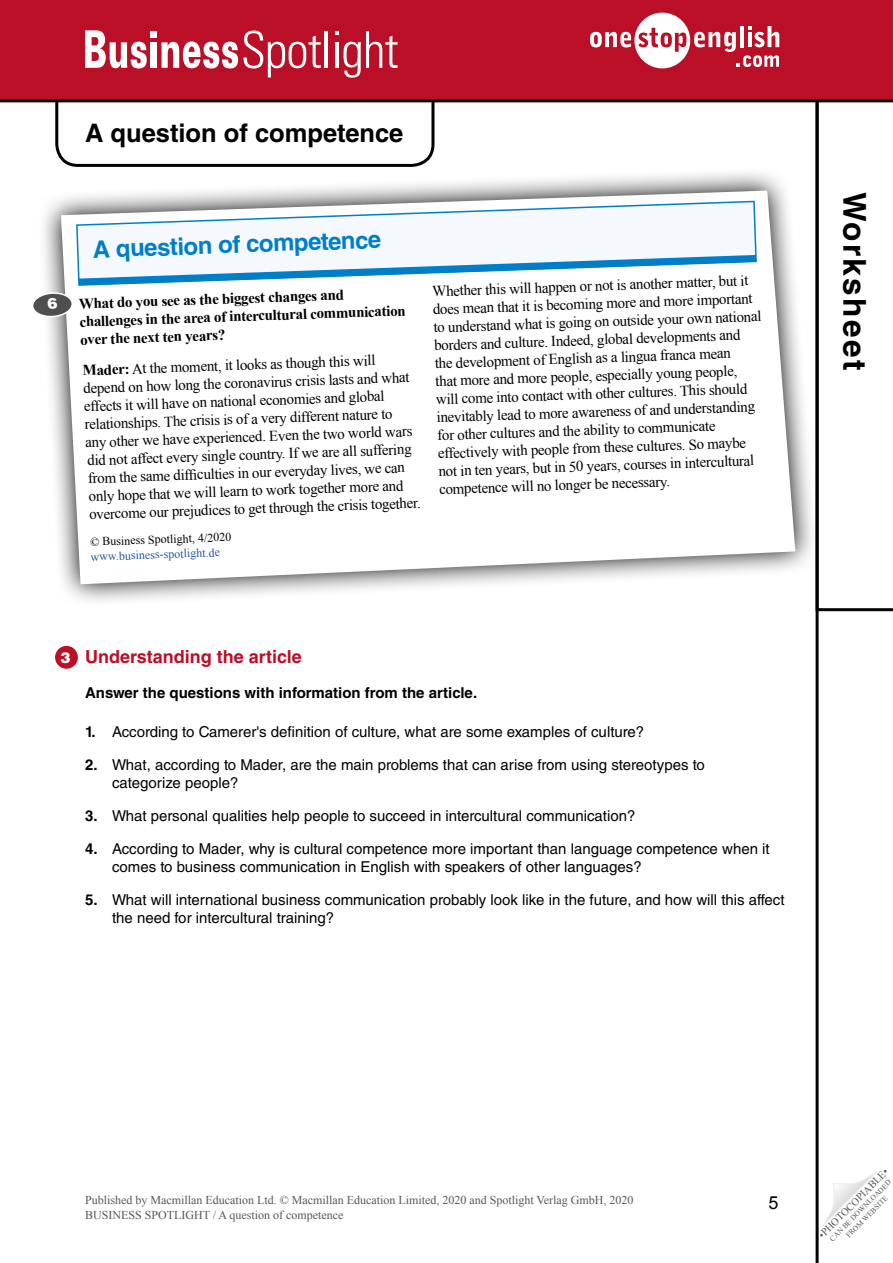
<style>
.page{position:relative;width:893px;height:1263px;background:#fff}
.page>*{position:absolute;margin:0;border:0;box-sizing:border-box;transform-origin:0 0}
.t1{font:700 31.5px "Helvetica LT Std";letter-spacing:.08em;color:#000}
.t2{font:700 25.5px "Helvetica LT Std";color:#000}
.Article_-_Header{font:700 24px "Helvetica LT Std";color:#007fc8}
.TN_-_Red_titles{font:700 18px "Helvetica LT Std";color:#ba0f26}
.t3{font:18px "Arial";color:#000}
.Article_-_Body_text{font:15px/18px "Times New Roman";color:#000}
.t4{font:15px/18px "Helvetica LT Std";color:#000}
.Article_-_Body_text-2{font:700 15px/18px "Times New Roman";color:#000}
.WS_-_Rubric{font:700 15px "Helvetica LT Std";color:#000}
.t5{font:900 15px "Helvetica LT Std";color:#fff}
.t6{font:12px/14.4px "Times New Roman";color:#575756}
.Article_-_copyright{font:12px "Times New Roman";color:#000}
.Article_-_hyperlink{font:12px "Times New Roman";color:#275b9b}
.t7{font:10.5px "Times New Roman";color:#575756}
.t8{font:7.5px/9px "Times New Roman";color:#575756;text-align:center}
.s1{font-weight:700}
</style>
<div class="page">
<svg style="left:822px;top:1171px;width:55px;height:55px"></svg>
<svg style="left:819px;top:102px;width:74px;height:509px"></svg>
<hr style="left:816px;top:99px;width:3px;height:1164px;background:#000">
<svg style="left:55px;top:102px;width:379px;height:65px"></svg>
<div style="left:0;top:0;width:893px;height:101px;background:#ba0f26"></div>
<hr style="left:0;top:99px;width:893px;height:3px;background:#000">
<svg style="left:590px;top:13px;width:189px;height:55px"></svg>
<svg style="left:85px;top:30px;width:62px;height:39px"></svg>
<div style="left:150px;top:31px;width:7px;height:7px;background:#fff"></div>
<div style="left:151px;top:42px;width:6px;height:26px;background:#fff"></div>
<svg style="left:161px;top:31px;width:160px;height:46px"></svg>
<hr style="left:325px;top:31px;width:3px;height:37px;background:#fff">
<svg style="left:335px;top:31px;width:63px;height:47px"></svg>
<svg style="left:43px;top:167px;width:773px;height:440px"></svg>
<svg style="left:61px;top:191px;width:734px;height:393px"></svg>
<svg style="left:75px;top:200px;width:683px;height:87px"></svg>
<svg style="left:79px;top:255px;width:677px;height:30px"></svg>
<div style="left:55px;top:646px;width:23px;height:23px;background:#ba0f26;border-radius:50%"></div>
<svg style="left:33px;top:292px;width:40px;height:26px"></svg>
<h2 class="t2" style="left:85px;top:118px;width:320px">A question of competence</h2>
<p class="Article_-_Header" style="left:92px;top:235px;width:290px;rotate:-2deg">A question of competence</p>
<p class="Article_-_Body_text-2" style="left:79px;top:294px;width:328px;rotate:-2deg">What do you see as the biggest changes and challenges in the area of intercultural communication over the next ten years?</p>
<p class="Article_-_Body_text" style="left:82px;top:361px;width:335px;rotate:-2deg"><span class="s1">Mader:</span> At the moment, it looks as though this will depend on how long the coronavirus crisis lasts and what effects it will have on national economies and global relationships. The crisis is of a very different nature to<br>any other we have experienced. Even the two world wars did not affect every single country. If we are all suffering from the same diffi culties in our everyday lives, we can only hope that we will learn to work together more and overcome our prejudices to get through the crisis together.</p>
<p class="Article_-_copyright" style="left:90px;top:534px;width:143px;rotate:-2deg">© Business Spotlight, 4/2020</p>
<p class="Article_-_hyperlink" style="left:90px;top:549px;width:131px;rotate:-2deg">www.business-spotlight.de</p>
<p class="Article_-_Body_text" style="left:432px;top:282px;width:330px;rotate:-2deg">Whether this will happen or not is another matter, but it does mean that it is becoming more and more important to understand what is going on outside your own national borders and culture. Indeed, global developments and<br>the development of English as a lingua franca mean<br>that more and more people, especially young people, will come into contact with other cultures. This should inevitably lead to more awareness of and understanding for other cultures and the ability to communicate effectively with people from these cultures. So maybe not in ten years, but in 50 years, courses in intercultural competence will no longer be necessary.</p>
<p class="t5" style="left:61px;top:647px;width:12px">3</p>
<p class="TN_-_Red_titles" style="left:85px;top:646px;width:218px">Understanding the article</p>
<p class="WS_-_Rubric" style="left:85px;top:683px;width:394px">Answer the questions with information from the article.</p>
<p class="t4" style="left:85px;top:722px;width:561px"><span class="s1">1.</span> According to Camerer's definition of culture, what are some examples of culture?</p>
<p class="t4" style="left:112px;top:755px;width:594px;text-indent:-27px"><span class="s1">2.</span> What, according to Mader, are the main problems that can arise from using stereotypes to categorize people?</p>
<p class="t4" style="left:85px;top:806px;width:552px"><span class="s1">3.</span> What personal qualities help people to succeed in intercultural communication?</p>
<p class="t4" style="left:112px;top:839px;width:659px;text-indent:-27px"><span class="s1">4.</span> According to Mader, why is cultural competence more important than language competence when it comes to business communication in English with speakers of other languages?</p>
<p class="t4" style="left:112px;top:890px;width:674px;text-indent:-27px"><span class="s1">5.</span> What will international business communication probably look like in the future, and how will this affect the need for intercultural training?</p>
<h1 class="t1" style="left:874px;top:192px;width:180px;rotate:90deg">Worksheet</h1>
<p class="t6" style="left:85px;top:1193px;width:550px">Published by Macmillan Education Ltd. © Macmillan Education Limited, 2020 and Spotlight Verlag GmbH, 2020<br>BUSINESS SPOTLIGHT / A question of competence</p>
<p class="t3" style="left:769px;top:1191px;width:12px">5</p>
<p class="t7" style="left:815px;top:1231px;width:95px;rotate:-45deg">•PHOTOCOPIABLE•</p>
<p class="t8" style="left:828px;top:1236px;width:85px;rotate:-45deg">CAN BE DOWNLOADED<br>FROM WEBSITE</p>
</div>
